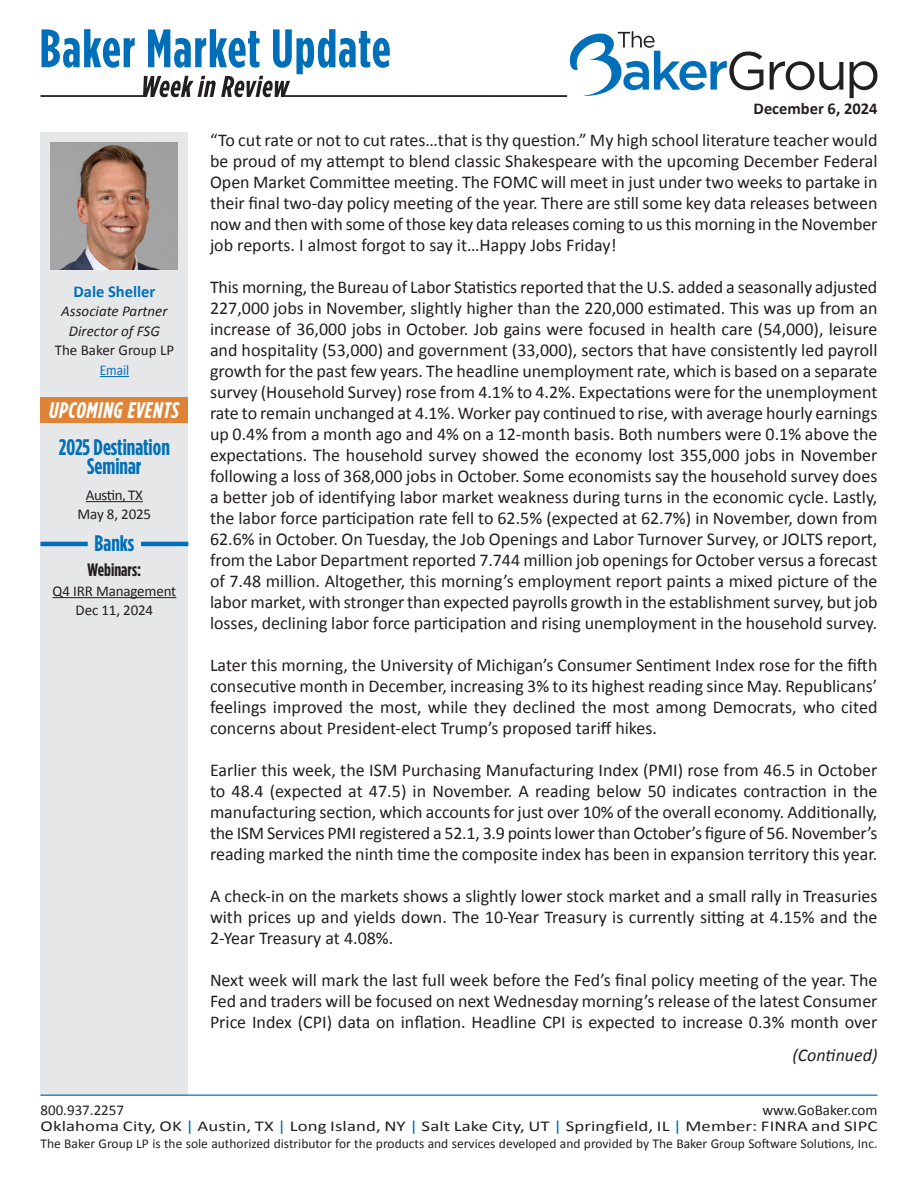
<style>
.page{position:relative;width:918px;height:1188px;background:#fff}
.page>*{position:absolute;margin:0;border:0;box-sizing:border-box;transform-origin:0 0}
.Sidebar-Subhead{font:700 22.5px/19.5px "Gotham Condensed";color:#006fba;text-align:center}
.Body_Copy{font:italic 700 22.5px "Gotham Condensed";letter-spacing:.03em;color:#fff}
.Body_Copy-2{font:18px/21px "Calibri";color:#231f20;text-align:justify}
.Source{font:italic 18px "Calibri";color:#231f20}
.Sidebar-Subhead-2{font:700 18px "Gotham Condensed";color:#231f20}
.t1{font:700 16.5px "Calibri";color:#231f20}
.Name{font:700 16.5px "Calibri";color:#006fba}
.Sidebar-Subhead-3{font:15px/16.5px "Calibri";letter-spacing:.005em;color:#231f20;text-align:right}
.t2{font:italic 15px/19.5px "Calibri";color:#231f20;text-align:center}
.Sidebar-Subhead-4{font:15px/19.5px "Calibri";letter-spacing:-.03em;color:#231f20;text-align:center}
.Company{font:15px "Calibri";color:#231f20}
.Email-Web_Links{font:15px "Calibri";color:#006fba;scale:.88 1}
.t3{font:13.5px "Calibri";color:#231f20}
.s1{color:#006fba}
</style>
<div class="page">
<div style="left:40px;top:132px;width:148px;height:963px;background:#e6e7e9"></div>
<hr style="left:40px;top:1095px;width:838px;height:1px;background:#006fba">
<svg style="left:770px;top:61px;width:73px;height:29px"></svg>
<svg style="left:850px;top:61px;width:28px;height:37px"></svg>
<svg style="left:569px;top:31px;width:194px;height:65px"></svg>
<svg style="left:41px;top:29px;width:349px;height:68px"></svg>
<hr style="left:40px;top:95px;width:105px;height:2px;background:#231f20">
<hr style="left:283px;top:95px;width:284px;height:2px;background:#231f20">
<svg style="left:100px;top:376px;width:29px;height:1px"></svg>
<img style="left:51px;top:142px;width:127px;height:127px">
<div style="left:40px;top:397px;width:148px;height:26px;background:#df8437"></div>
<hr style="left:86px;top:501px;width:57px;height:1px;background:#231f20">
<hr style="left:53px;top:597px;width:123px;height:1px;background:#231f20">
<hr style="left:40px;top:542px;width:48px;height:4px;background:#006fba">
<hr style="left:141px;top:542px;width:47px;height:4px;background:#006fba">
<p class="Name" style="left:73px;top:280px;width:83px">Dale Sheller</p>
<p class="t2" style="left:61px;top:301px;width:108px">Associate Partner<br>Director of FSG</p>
<p class="Company" style="left:55px;top:340px;width:121px">The Baker Group LP</p>
<p class="Email-Web_Links" style="left:100px;top:359px;width:35px">Email</p>
<p class="Body_Copy" style="left:49px;top:397px;width:131px">UPCOMING EVENTS</p>
<p class="Sidebar-Subhead" style="left:59px;top:437px;width:112px">2025 Destination<br>Seminar</p>
<p class="Sidebar-Subhead-4" style="left:78px;top:485px;width:75px">Austin, TX<br>May 8, 2025</p>
<p class="Sidebar-Subhead" style="left:94px;top:533px;width:41px">Banks</p>
<p class="Sidebar-Subhead-2" style="left:88px;top:560px;width:55px">Webinars:</p>
<p class="Sidebar-Subhead-3" style="left:53px;top:581px;width:125px;line-height:19.5px;text-align:center">Q4 IRR Management<br>Dec 11, 2024</p>
<p class="t1" style="left:754px;top:97px;width:125px">December 6, 2024</p>
<p class="Body_Copy-2" style="left:210px;top:129px;width:669px">“To cut rate or not to cut rates…that is thy question.” My high school literature teacher would be proud of my attempt to blend classic Shakespeare with the upcoming December Federal Open Market Committee meeting. The FOMC will meet in just under two weeks to partake in their final two-day policy meeting of the year. There are still some key data releases between now and then with some of those key data releases coming to us this morning in the November job reports. I almost forgot to say it…Happy Jobs Friday!</p>
<p class="Body_Copy-2" style="left:210px;top:276px;width:669px">This morning, the Bureau of Labor Statistics reported that the U.S. added a seasonally adjusted 227,000 jobs in November, slightly higher than the 220,000 estimated. This was up from an increase of 36,000 jobs in October. Job gains were focused in health care (54,000), leisure and hospitality (53,000) and government (33,000), sectors that have consistently led payroll growth for the past few years. The headline unemployment rate, which is based on a separate survey (Household Survey) rose from 4.1% to 4.2%. Expectations were for the unemployment rate to remain unchanged at 4.1%. Worker pay continued to rise, with average hourly earnings up 0.4% from a month ago and 4% on a 12-month basis. Both numbers were 0.1% above the expectations. The household survey showed the economy lost 355,000 jobs in November following a loss of 368,000 jobs in October. Some economists say the household survey does a better job of identifying labor market weakness during turns in the economic cycle. Lastly, the labor force participation rate fell to 62.5% (expected at 62.7%) in November, down from 62.6% in October. On Tuesday, the Job Openings and Labor Turnover Survey, or JOLTS report, from the Labor Department reported 7.744 million job openings for October versus a forecast of 7.48 million. Altogether, this morning’s employment report paints a mixed picture of the labor market, with stronger than expected payrolls growth in the establishment survey, but job losses, declining labor force participation and rising unemployment in the household survey.</p>
<p class="Body_Copy-2" style="left:210px;top:654px;width:669px">Later this morning, the University of Michigan’s Consumer Sentiment Index rose for the fifth consecutive month in December, increasing 3% to its highest reading since May. Republicans’ feelings improved the most, while they declined the most among Democrats, who cited concerns about President-elect Trump’s proposed tariff hikes.</p>
<p class="Body_Copy-2" style="left:210px;top:759px;width:669px">Earlier this week, the ISM Purchasing Manufacturing Index (PMI) rose from 46.5 in October to 48.4 (expected at 47.5) in November. A reading below 50 indicates contraction in the manufacturing section, which accounts for just over 10% of the overall economy. Additionally, the ISM Services PMI registered a 52.1, 3.9 points lower than October’s figure of 56. November’s reading marked the ninth time the composite index has been in expansion territory this year.</p>
<p class="Body_Copy-2" style="left:210px;top:885px;width:669px">A check-in on the markets shows a slightly lower stock market and a small rally in Treasuries with prices up and yields down. The 10-Year Treasury is currently sitting at 4.15% and the 2-Year Treasury at 4.08%.</p>
<p class="Body_Copy-2" style="left:210px;top:969px;width:669px">Next week will mark the last full week before the Fed’s final policy meeting of the year. The Fed and traders will be focused on next Wednesday morning’s release of the latest Consumer Price Index (CPI) data on inflation. Headline CPI is expected to increase 0.3% month over</p>
<p class="Source" style="left:792px;top:1042px;width:87px">(Continued)</p>
<p class="Sidebar-Subhead-3" style="left:40px;top:1101px;width:838px">www.GoBaker.com<br>Oklahoma City, OK <span class="s1">|</span> Austin, TX <span class="s1">|</span> Long Island, NY <span class="s1">|</span> Salt Lake City, UT <span class="s1">|</span> Springfield, IL <span class="s1">|</span> Member: FINRA and SIPC</p>
<p class="t3" style="left:40px;top:1134px;width:838px">The Baker Group LP is the sole authorized distributor for the products and services developed and provided by The Baker Group Software Solutions, Inc.</p>
<p class="Sidebar-Subhead-3" style="left:40px;top:1101px;width:85px">800.937.2257</p>
</div>
